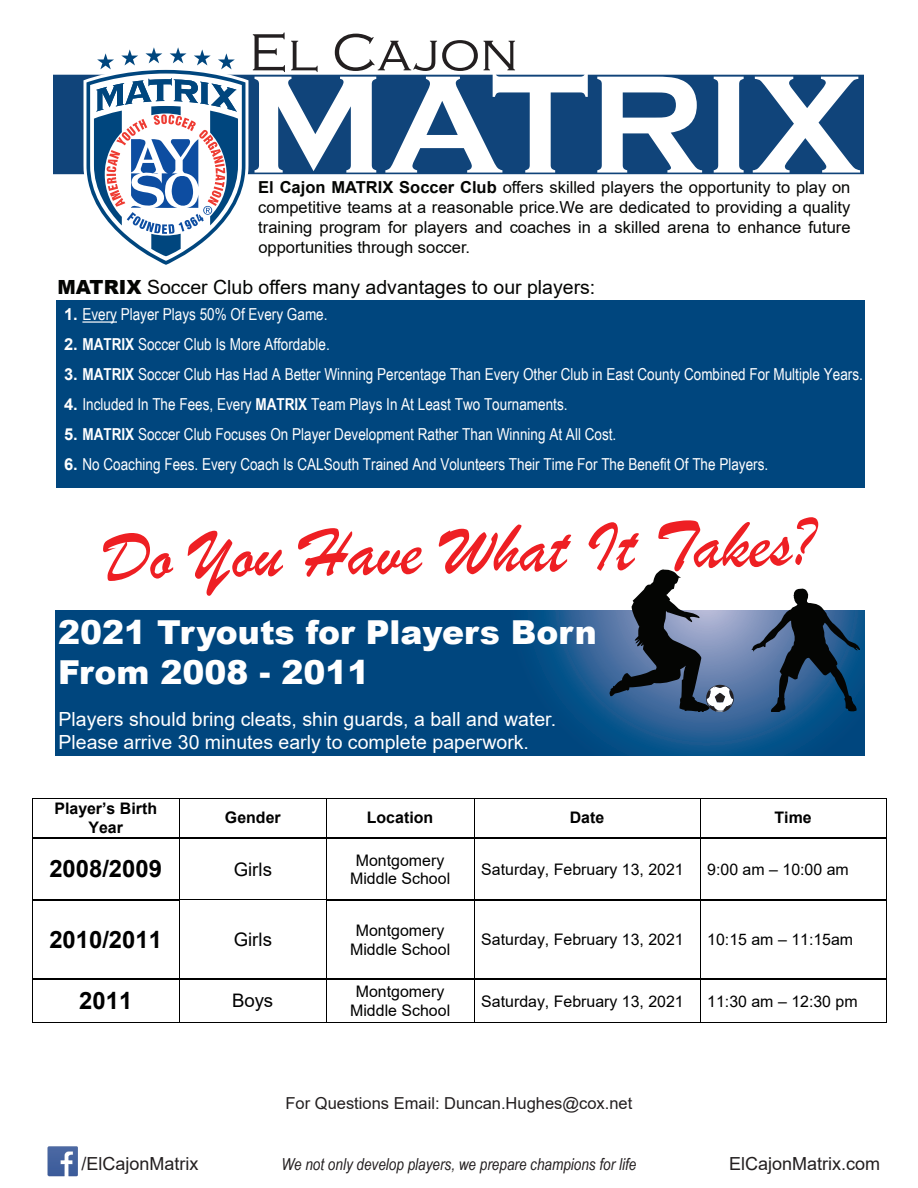
<style>
.page{position:relative;width:918px;height:1188px;background:#fff}
.page>*{position:absolute;margin:0;border:0;box-sizing:border-box;transform-origin:0 0}
.t1{font:700 143.85px "Copperplate Gothic";color:#fff}
.t2{font:72px "Brush Script";color:#ee1f23}
.t3{font:300 54.15px "Copperplate Gothic";color:#231f20}
.t4{font:900 33px/39.6px "Arial";color:#fff}
.t5{font:700 23.85px "Arial";color:#000}
.t6{font:19.5px/23.4px "Arial";color:#fff}
.t7{font:19.5px "Arial";color:#040503}
.t8{font:18.6px "Arial";color:#000}
.t9{font:18px "Arial";color:#231f20}
.t10{font:16.5px "Arial Narrow";color:#fff}
.t11{font:16.5px/19.8px "Arial";color:#040503;text-align:justify}
.t12{font:italic 16.5px "Arial Narrow";color:#231f20}
.t13{font:16.5px "Arial";color:#231f20}
.t14{font:15.9px/18.3px "Arial";color:#000;text-align:center}
.t15{font:700 15.9px/18.3px "Arial";color:#000;text-align:center}
.s1{font-weight:700}
.s2{font-weight:900}
.s3{font-family:"Arial";font-weight:700}
</style>
<div class="page">
<hr style="left:33px;top:798px;width:146px;height:1px;background:#000">
<hr style="left:180px;top:798px;width:146px;height:1px;background:#000">
<hr style="left:327px;top:798px;width:147px;height:1px;background:#000">
<hr style="left:474px;top:798px;width:226px;height:1px;background:#000">
<hr style="left:700px;top:798px;width:186px;height:1px;background:#000">
<hr style="left:32px;top:799px;width:1px;height:38px;background:#000">
<hr style="left:179px;top:799px;width:1px;height:38px;background:#000">
<hr style="left:326px;top:799px;width:1px;height:38px;background:#000">
<hr style="left:474px;top:799px;width:1px;height:38px;background:#000">
<hr style="left:700px;top:799px;width:1px;height:38px;background:#000">
<hr style="left:886px;top:799px;width:1px;height:38px;background:#000">
<hr style="left:33px;top:837px;width:146px;height:2px;background:#000">
<hr style="left:181px;top:837px;width:145px;height:2px;background:#000">
<hr style="left:328px;top:837px;width:146px;height:2px;background:#000">
<hr style="left:476px;top:837px;width:224px;height:2px;background:#000">
<hr style="left:702px;top:837px;width:184px;height:2px;background:#000">
<hr style="left:32px;top:839px;width:1px;height:60px;background:#000">
<hr style="left:179px;top:839px;width:1px;height:60px;background:#000">
<hr style="left:326px;top:839px;width:1px;height:60px;background:#000">
<hr style="left:474px;top:839px;width:1px;height:60px;background:#000">
<hr style="left:700px;top:839px;width:1px;height:60px;background:#000">
<hr style="left:886px;top:839px;width:1px;height:60px;background:#000">
<hr style="left:33px;top:899px;width:146px;height:2px;background:#000">
<hr style="left:180px;top:899px;width:146px;height:1px;background:#000">
<hr style="left:327px;top:899px;width:147px;height:2px;background:#000">
<hr style="left:476px;top:899px;width:224px;height:2px;background:#000">
<hr style="left:702px;top:899px;width:184px;height:2px;background:#000">
<hr style="left:32px;top:902px;width:1px;height:76px;background:#000">
<hr style="left:179px;top:902px;width:1px;height:76px;background:#000">
<hr style="left:326px;top:902px;width:1px;height:76px;background:#000">
<hr style="left:474px;top:902px;width:1px;height:76px;background:#000">
<hr style="left:700px;top:902px;width:1px;height:76px;background:#000">
<hr style="left:886px;top:902px;width:1px;height:76px;background:#000">
<hr style="left:33px;top:978px;width:146px;height:2px;background:#000">
<hr style="left:181px;top:978px;width:145px;height:2px;background:#000">
<hr style="left:328px;top:978px;width:146px;height:2px;background:#000">
<hr style="left:476px;top:978px;width:224px;height:2px;background:#000">
<hr style="left:702px;top:978px;width:184px;height:2px;background:#000">
<hr style="left:32px;top:980px;width:1px;height:42px;background:#000">
<hr style="left:33px;top:1022px;width:146px;height:1px;background:#000">
<hr style="left:179px;top:980px;width:1px;height:42px;background:#000">
<hr style="left:180px;top:1022px;width:146px;height:1px;background:#000">
<hr style="left:326px;top:980px;width:1px;height:42px;background:#000">
<hr style="left:327px;top:1022px;width:147px;height:1px;background:#000">
<hr style="left:474px;top:980px;width:1px;height:42px;background:#000">
<hr style="left:474px;top:1022px;width:226px;height:1px;background:#000">
<hr style="left:700px;top:980px;width:1px;height:42px;background:#000">
<hr style="left:700px;top:1022px;width:186px;height:1px;background:#000">
<hr style="left:886px;top:980px;width:1px;height:42px;background:#000">
<svg style="left:56px;top:610px;width:808px;height:145px;background:#064a82"></svg>
<svg style="left:608px;top:569px;width:127px;height:143px"></svg>
<svg style="left:750px;top:588px;width:111px;height:124px;background:#496480"></svg>
<div style="left:248px;top:75px;width:615px;height:99px;background:#10447a"></div>
<div style="left:56px;top:300px;width:809px;height:188px;background:#00467e"></div>
<hr style="left:82px;top:321px;width:35px;height:2px;background:#fff">
<svg style="left:54px;top:47px;width:194px;height:218px"></svg>
<svg style="left:48px;top:1146px;width:30px;height:30px"></svg>
<h3 class="t3" style="left:249px;top:23px;width:271px">El Cajon</h3>
<h1 class="t1" style="left:246px;top:45px;width:616px">MATRIX</h1>
<p class="t11" style="left:258px;top:177px;width:594px"><span class="s1">El Cajon MATRIX Soccer Club</span> offers skilled players the opportunity to play on competitive teams at a reasonable price.We are dedicated to providing a quality training program for players and coaches in a skilled arena to enhance future opportunities through soccer.</p>
<p class="t7" style="left:57px;top:274px;width:540px"><span class="s2">MATRIX</span> Soccer Club offers many advantages to our players:</p>
<p class="t10" style="left:64px;top:302px;width:265px"><span class="s3">1.</span> Every Player Plays 50% Of Every Game.</p>
<p class="t10" style="left:64px;top:332px;width:267px"><span class="s3">2.</span> <span class="s1">MATRIX</span> Soccer Club Is More Affordable.</p>
<p class="t10" style="left:64px;top:362px;width:800px"><span class="s3">3.</span> <span class="s1">MATRIX</span> Soccer Club Has Had A Better Winning Percentage Than Every Other Club in East County Combined For Multiple Years.</p>
<p class="t10" style="left:64px;top:392px;width:505px"><span class="s3">4.</span> Included In The Fees, Every <span class="s1">MATRIX</span> Team Plays In At Least Two Tournaments.</p>
<p class="t10" style="left:64px;top:422px;width:554px"><span class="s3">5.</span> <span class="s1">MATRIX</span> Soccer Club Focuses On Player Development Rather Than Winning At All Cost.</p>
<p class="t10" style="left:64px;top:452px;width:706px"><span class="s3">6.</span> No Coaching Fees. Every Coach Is CALSouth Trained And Volunteers Their Time For The Benefit Of The Players.</p>
<h2 class="t2" style="left:104px;top:512px;width:711px;rotate:-1deg">Do You Have What It Takes?</h2>
<h3 class="t4" style="left:58px;top:612px;width:540px">2021 Tryouts for Players Born<br>From 2008 - 2011</h3>
<p class="t6" style="left:59px;top:707px;width:499px">Players should bring cleats, shin guards, a ball and water.<br>Please arrive 30 minutes early to complete paperwork.</p>
<p class="t15" style="left:54px;top:800px;width:104px">Player’s Birth<br>Year</p>
<p class="t15" style="left:225px;top:809px;width:57px">Gender</p>
<p class="t15" style="left:367px;top:809px;width:68px">Location</p>
<p class="t15" style="left:570px;top:809px;width:36px">Date</p>
<p class="t15" style="left:775px;top:809px;width:39px">Time</p>
<h3 class="t5" style="left:49px;top:852px;width:114px">2008/2009</h3>
<p class="t8" style="left:234px;top:856px;width:40px">Girls</p>
<p class="t14" style="left:350px;top:851px;width:102px">Montgomery<br>Middle School</p>
<p class="t14" style="left:481px;top:860px;width:204px">Saturday, February 13, 2021</p>
<p class="t14" style="left:707px;top:860px;width:143px">9:00 am – 10:00 am</p>
<h3 class="t5" style="left:49px;top:923px;width:114px">2010/2011</h3>
<p class="t8" style="left:234px;top:927px;width:40px">Girls</p>
<p class="t14" style="left:350px;top:921px;width:102px">Montgomery<br>Middle School</p>
<p class="t14" style="left:481px;top:930px;width:204px">Saturday, February 13, 2021</p>
<p class="t14" style="left:707px;top:930px;width:148px">10:15 am – 11:15am</p>
<h3 class="t5" style="left:79px;top:984px;width:55px">2011</h3>
<p class="t8" style="left:232px;top:988px;width:43px">Boys</p>
<p class="t14" style="left:350px;top:983px;width:102px">Montgomery<br>Middle School</p>
<p class="t14" style="left:481px;top:992px;width:204px">Saturday, February 13, 2021</p>
<p class="t14" style="left:707px;top:992px;width:152px">11:30 am – 12:30 pm</p>
<p class="t9" style="left:82px;top:1152px;width:119px">/ElCajonMatrix</p>
<p class="t13" style="left:286px;top:1092px;width:348px">For Questions Email: Duncan.Hughes@cox.net</p>
<p class="t12" style="left:282px;top:1153px;width:356px">We not only develop players, we prepare champions for life</p>
<p class="t9" style="left:729px;top:1151px;width:153px">ElCajonMatrix.com</p>
</div>
